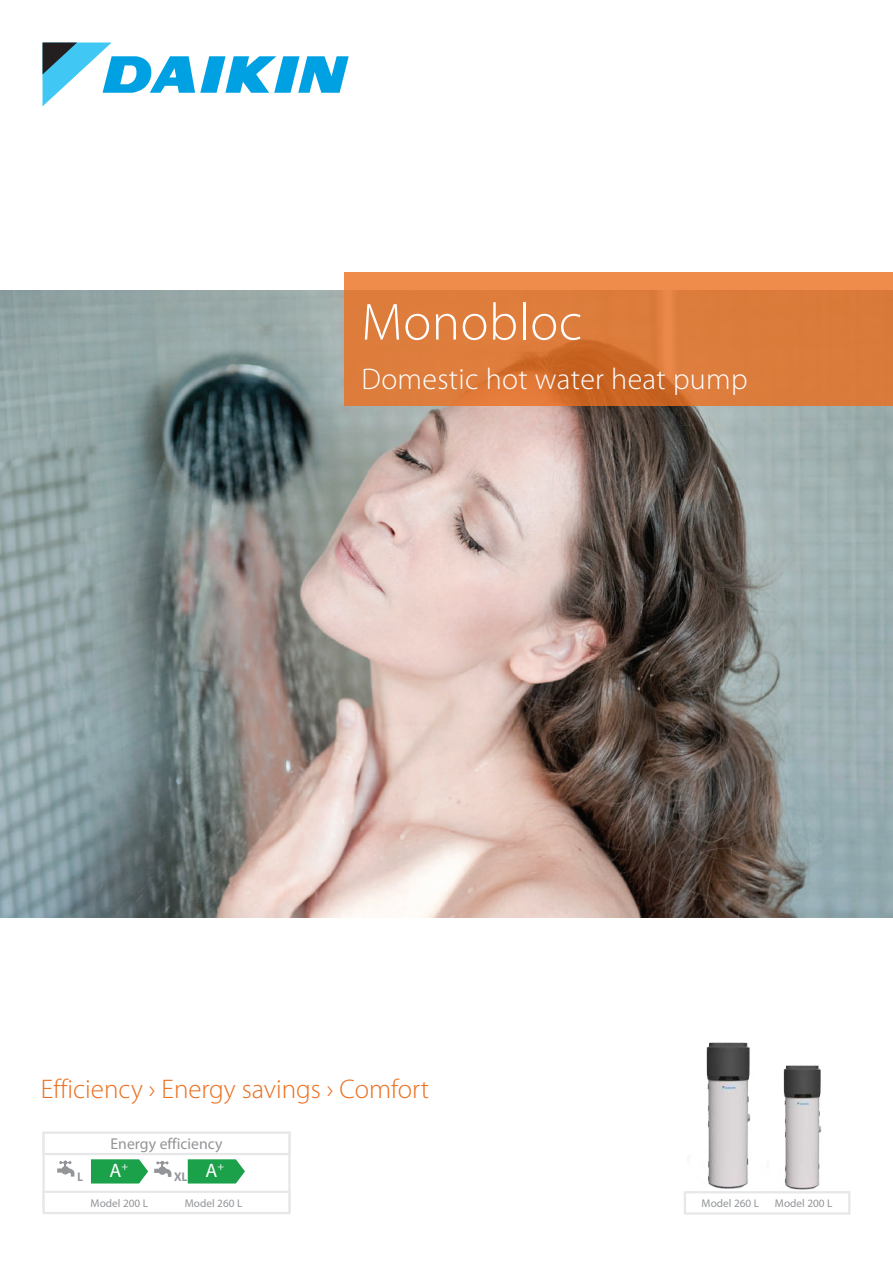
<style>
.page{position:relative;width:893px;height:1263px;background:#fff}
.page>*{position:absolute;margin:0;border:0;box-sizing:border-box;transform-origin:0 0}
.t1{font:300 52.5px "Myriad Pro";letter-spacing:.01em;color:#fff}
.t2{font:300 30px "Myriad Pro";letter-spacing:.01em;color:#fff}
.t3{font:300 27px "Myriad Pro";color:#eb6f1f}
.t4{font:19.5px "Myriad Pro";color:#fff}
.t5{font:15.75px "Myriad Pro";color:#939598}
.t6{font:700 13.5px "Calibri";color:#939598}
.t7{font:11.25px "Myriad Pro";color:#939598}
</style>
<div class="page">
<img style="left:0;top:290px;width:893px;height:627px">
<svg style="left:43px;top:43px;width:306px;height:63px"></svg>
<svg style="left:57px;top:1161px;width:17px;height:15px"></svg>
<svg style="left:91px;top:1159px;width:57px;height:24px"></svg>
<svg style="left:154px;top:1161px;width:17px;height:16px"></svg>
<svg style="left:188px;top:1159px;width:57px;height:24px"></svg>
<div style="left:43px;top:1190px;width:248px;height:24px;border:2px solid #e6e7e9"></div>
<div style="left:43px;top:1132px;width:248px;height:23px;border:2px solid #e6e7e9"></div>
<svg style="left:344px;top:272px;width:549px;height:134px;background:#dd7b3b"></svg>
<img style="left:706px;top:1042px;width:45px;height:147px">
<img style="left:783px;top:1065px;width:39px;height:125px">
<div style="left:684px;top:1191px;width:166px;height:24px;border:2px solid #e6e7e9"></div>
<h1 class="t1" style="left:361px;top:293px;width:222px">Monobloc</h1>
<h2 class="t2" style="left:361px;top:363px;width:388px">Domestic hot water heat pump</h2>
<h3 class="t3" style="left:41px;top:1074px;width:390px">Efficiency › Energy savings › Comfort</h3>
<p class="t6" style="left:77px;top:1168px;width:7px">L</p>
<h3 class="t5" style="left:111px;top:1134px;width:113px">Energy efficiency</h3>
<h3 class="t4" style="left:110px;top:1158px;width:20px">A<sup>+</sup></h3>
<p class="t6" style="left:174px;top:1168px;width:52px">XL <sup>A</sup><sup>+</sup></p>
<p class="t7" style="left:91px;top:1196px;width:59px">Model 200 L</p>
<p class="t7" style="left:185px;top:1196px;width:59px">Model 260 L</p>
<p class="t7" style="left:702px;top:1196px;width:59px">Model 260 L</p>
<p class="t7" style="left:775px;top:1196px;width:59px">Model 200 L</p>
</div>
